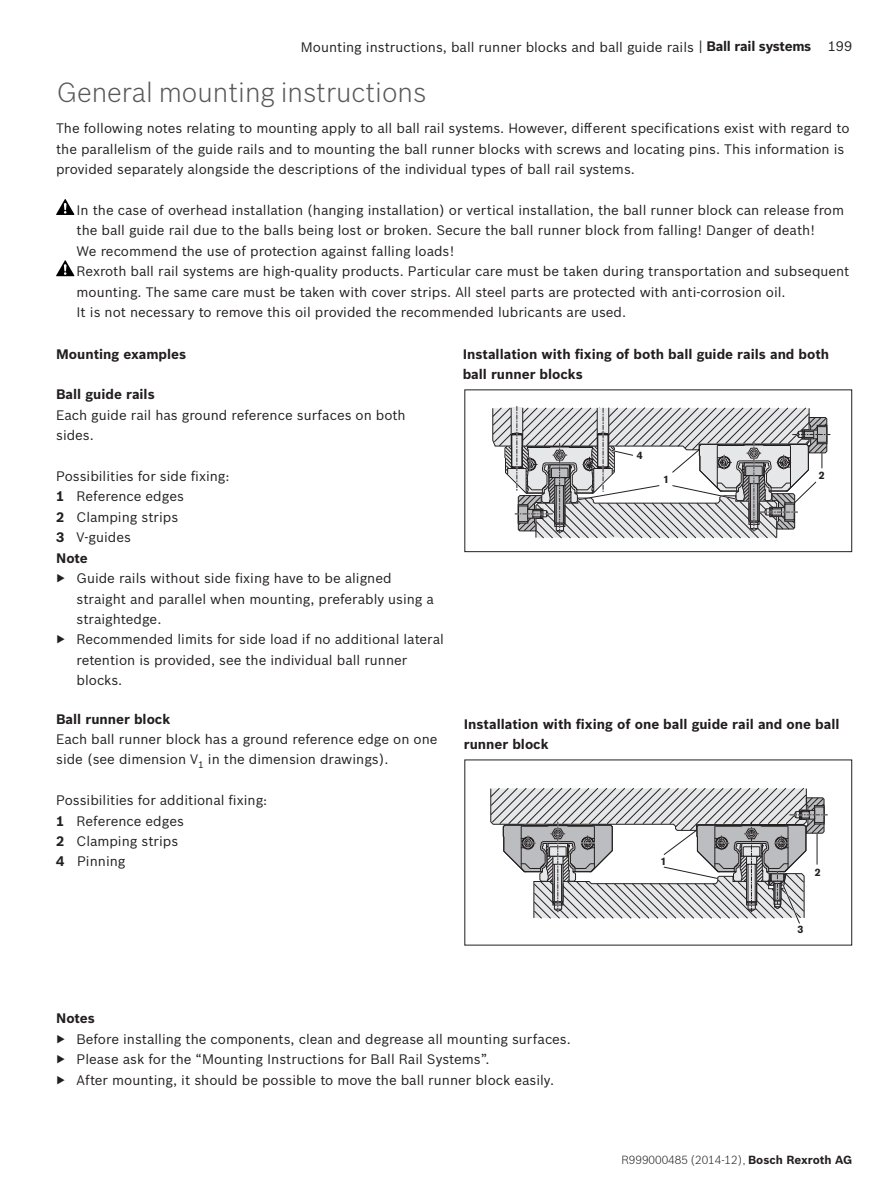
<style>
.page{position:relative;width:893px;height:1191px;background:#fff}
.page>*{position:absolute;margin:0;border:0;box-sizing:border-box;transform-origin:0 0}
.t1{font:300 27px "Bosch Sans";color:#57585a}
.t2{font:13.5px/20.4px "Bosch Sans";color:#231f20}
.t3{font:700 13.5px/20.4px "Bosch Sans";color:#231f20}
.t4{font:700 13.5px "Bosch Sans";letter-spacing:-.02em;color:#231f20}
.t5{font:300 11.55px "Bosch Sans";color:#231f20}
.t6{font:700 10.65px "Akzidenz Grotesk BQ";color:#231f20}
.s1{font-weight:400}
.s2{font-weight:700}
</style>
<div class="page">
<div style="left:464px;top:389px;width:388px;height:163px;border:1px solid #231f20"></div>
<svg style="left:492px;top:406px;width:338px;height:132px"></svg>
<svg style="left:490px;top:788px;width:337px;height:136px"></svg>
<hr style="left:817px;top:834px;width:1px;height:30px;background:#231f20">
<svg style="left:56px;top:199px;width:18px;height:16px"></svg>
<svg style="left:56px;top:260px;width:18px;height:16px"></svg>
<p class="t4" style="left:699px;top:35px;width:155px"><span class="s1">|</span> Ball rail systems <span class="s1">199</span></p>
<p class="t2" style="left:301px;top:36px;width:395px">Mounting instructions, ball runner blocks and ball guide rails</p>
<h1 class="t1" style="left:57px;top:74px;width:371px">General mounting instructions</h1>
<p class="t2" style="left:56px;top:117px;width:795px">The following notes relating to mounting apply to all ball rail systems. However, different specifications exist with regard to the parallelism of the guide rails and to mounting the ball runner blocks with screws and locating pins. This information is provided separately alongside the descriptions of the individual types of ball rail systems.</p>
<p class="t2" style="left:77px;top:199px;width:774px">In the case of overhead installation (hanging installation) or vertical installation, the ball runner block can release from the ball guide rail due to the balls being lost or broken. Secure the ball runner block from falling! Danger of death!<br>We recommend the use of protection against falling loads!<br>Rexroth ball rail systems are high-quality products. Particular care must be taken during transportation and subsequent mounting. The same care must be taken with cover strips. All steel parts are protected with anti-corrosion oil.<br>It is not necessary to remove this oil provided the recommended lubricants are used.</p>
<p class="t3" style="left:56px;top:342px;width:132px">Mounting examples</p>
<p class="t3" style="left:56px;top:383px;width:100px">Ball guide rails</p>
<p class="t2" style="left:56px;top:404px;width:351px">Each guide rail has ground reference surfaces on both sides.</p>
<p class="t2" style="left:56px;top:465px;width:175px">Possibilities for side fixing:<br><span class="s2">1</span> Reference edges<br><span class="s2">2</span> Clamping strips<br><span class="s2">3</span> V-guides<br><span class="s2">Note</span></p>
<p class="t2" style="left:56px;top:567px;width:337px">▶ Guide rails without side fixing have to be aligned</p>
<p class="t2" style="left:77px;top:587px;width:359px">straight and parallel when mounting, preferably using a</p>
<p class="t2" style="left:77px;top:608px;width:86px">straightedge.</p>
<p class="t2" style="left:56px;top:628px;width:389px">▶ Recommended limits for side load if no additional lateral</p>
<p class="t2" style="left:77px;top:649px;width:332px">retention is provided, see the individual ball runner</p>
<p class="t2" style="left:77px;top:669px;width:47px">blocks.</p>
<p class="t3" style="left:56px;top:707px;width:116px">Ball runner block</p>
<p class="t2" style="left:56px;top:728px;width:383px">Each ball runner block has a ground reference edge on one side (see dimension V<sub>1</sub> in the dimension drawings).</p>
<p class="t2" style="left:56px;top:789px;width:213px">Possibilities for additional fixing:<br><span class="s2">1</span> Reference edges<br><span class="s2">2</span> Clamping strips<br><span class="s2">4</span> Pinning</p>
<p class="t3" style="left:463px;top:342px;width:368px">Installation with fixing of both ball guide rails and both ball runner blocks</p>
<p class="t6" style="left:637px;top:449px;width:8px">4</p>
<p class="t6" style="left:663px;top:473px;width:8px">1</p>
<p class="t6" style="left:819px;top:469px;width:8px">2</p>
<p class="t3" style="left:464px;top:712px;width:377px">Installation with fixing of one ball guide rail and one ball runner block</p>
<p class="t6" style="left:660px;top:854px;width:8px">1</p>
<p class="t6" style="left:815px;top:865px;width:8px">2</p>
<p class="t6" style="left:798px;top:923px;width:8px">3</p>
<p class="t3" style="left:56px;top:1007px;width:40px">Notes</p>
<p class="t2" style="left:56px;top:1027px;width:516px">▶ Before installing the components, clean and degrease all mounting surfaces. ▶ Please ask for the “Mounting Instructions for Ball Rail Systems”.<br>▶ After mounting, it should be possible to move the ball runner block easily.</p>
<p class="t5" style="left:621px;top:1151px;width:232px">R999000485 (2014-12), <span class="s2">Bosch Rexroth AG</span></p>
</div>
